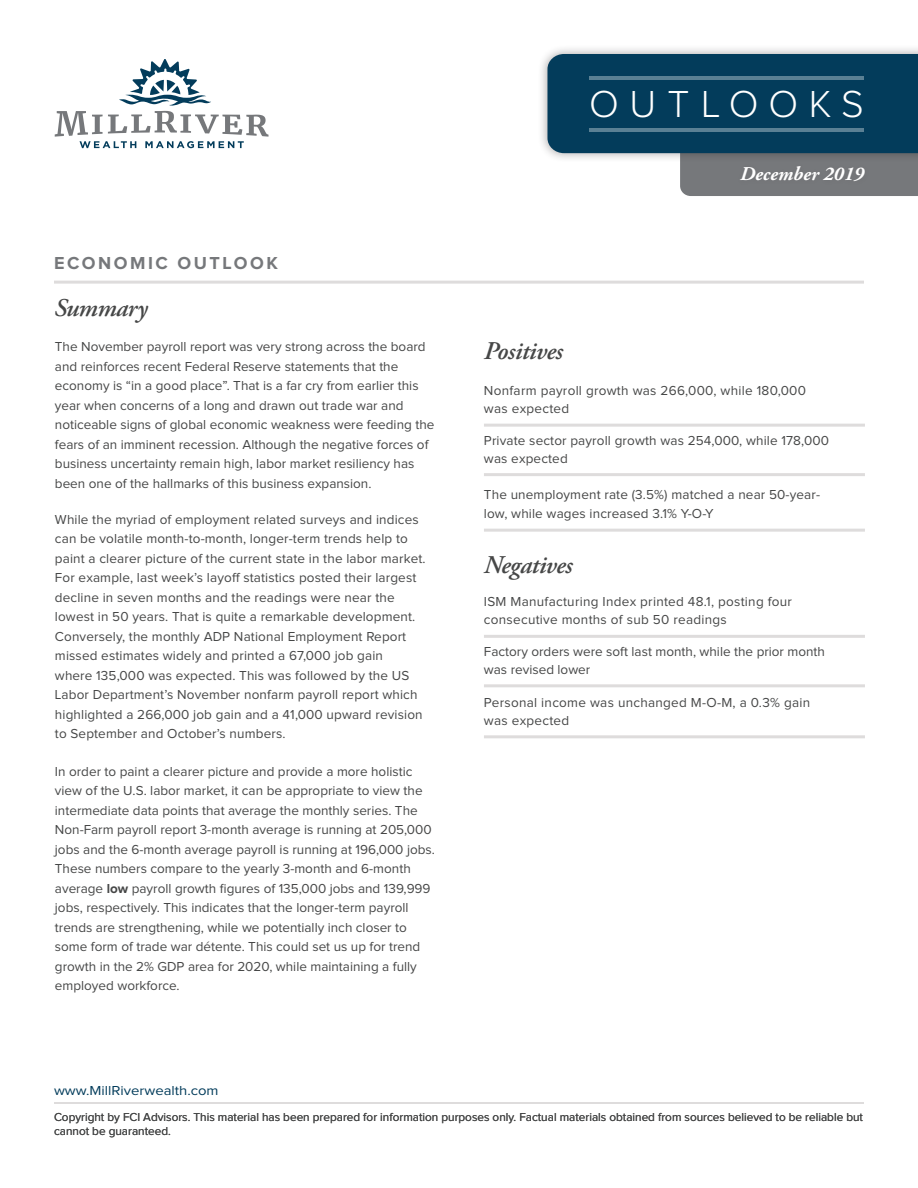
<style>
.page{position:relative;width:918px;height:1188px;background:#fff}
.page>*{position:absolute;margin:0;border:0;box-sizing:border-box;transform-origin:0 0}
.t1{font:300 39px "Proxima Nova";letter-spacing:.27em;color:#fff}
.palatino-main{font:italic 600 25.5px "Adobe Garamond Pro";letter-spacing:-.02em;color:#464747}
.t2{font:italic 700 19.5px "Adobe Garamond Pro";color:#fff}
.t3{font:700 18px "Proxima Nova";letter-spacing:.14em;color:#76787b}
.palatino-main-2{font:13.5px/19.5px "Proxima Nova";color:#464747}
.bullets-square{font:13.5px/18px "Proxima Nova";letter-spacing:.01em;color:#464747}
.t4{font:13.5px "Proxima Nova";color:#033c5b;scale:1.1 1}
.t5{font:12px/14.4px "Proxima Nova";color:#464747}
.s1{font-weight:700}
</style>
<div class="page">
<div style="left:538px;top:44px;width:380px;height:119px;background:#231f20;opacity:.38"></div>
<svg style="left:547px;top:54px;width:371px;height:142px;background:#325c73"></svg>
<hr style="left:590px;top:76px;width:274px;height:4px;background:#5a8094">
<hr style="left:590px;top:128px;width:274px;height:4px;background:#5a8094">
<div style="left:736px;top:162px;width:134px;height:25px;background:#757679"></div>
<hr style="left:484px;top:424px;width:381px;height:3px;background:#dedcdc">
<hr style="left:484px;top:473px;width:381px;height:3px;background:#dedcdc">
<hr style="left:484px;top:529px;width:381px;height:3px;background:#dedcdc">
<hr style="left:484px;top:635px;width:381px;height:3px;background:#dedcdc">
<hr style="left:484px;top:684px;width:381px;height:3px;background:#dedcdc">
<hr style="left:484px;top:735px;width:381px;height:3px;background:#dedcdc">
<hr style="left:54px;top:281px;width:810px;height:3px;background:#dedcdc">
<svg style="left:55px;top:59px;width:214px;height:89px"></svg>
<hr style="left:54px;top:1102px;width:810px;height:2px;background:#dedcdc">
<h1 class="t1" style="left:589px;top:86px;width:276px">OUTLOOKS</h1>
<p class="t3" style="left:54px;top:254px;width:225px">ECONOMIC OUTLOOK</p>
<p class="palatino-main" style="left:54px;top:293px;width:95px">Summary</p>
<p class="palatino-main-2" style="left:55px;top:338px;width:381px">The November payroll report was very strong across the board and reinforces recent Federal Reserve statements that the economy is “in a good place”. That is a far cry from earlier this year when concerns of a long and drawn out trade war and noticeable signs of global economic weakness were feeding the fears of an imminent recession. Although the negative forces of business uncertainty remain high, labor market resiliency has been one of the hallmarks of this business expansion.</p>
<p class="palatino-main-2" style="left:55px;top:510px;width:372px">While the myriad of employment related surveys and indices can be volatile month-to-month, longer-term trends help to paint a clearer picture of the current state in the labor market.<br>For example, last week’s layoff statistics posted their largest decline in seven months and the readings were near the lowest in 50 years. That is quite a remarkable development.<br>Conversely, the monthly ADP National Employment Report missed estimates widely and printed a 67,000 job gain<br>where 135,000 was expected. This was followed by the US Labor Department’s November nonfarm payroll report which highlighted a 266,000 job gain and a 41,000 upward revision to September and October’s numbers.</p>
<p class="palatino-main-2" style="left:55px;top:762px;width:382px">In order to paint a clearer picture and provide a more holistic view of the U.S. labor market, it can be appropriate to view the intermediate data points that average the monthly series. The Non-Farm payroll report 3-month average is running at 205,000 jobs and the 6-month average payroll is running at 196,000 jobs.<br>These numbers compare to the yearly 3-month and 6-month average <span class="s1">low</span> payroll growth figures of 135,000 jobs and 139,999 jobs, respectively. This indicates that the longer-term payroll trends are strengthening, while we potentially inch closer to some form of trade war détente. This could set us up for trend growth in the 2% GDP area for 2020, while maintaining a fully employed workforce.</p>
<p class="t4" style="left:54px;top:1084px;width:151px">www.MillRiverwealth.com</p>
<h3 class="t2" style="left:740px;top:162px;width:125px">December 2019</h3>
<p class="palatino-main" style="left:484px;top:336px;width:80px">Positives</p>
<p class="bullets-square" style="left:484px;top:382px;width:324px">Nonfarm payroll growth was 266,000, while 180,000 was expected</p>
<p class="bullets-square" style="left:484px;top:432px;width:347px">Private sector payroll growth was 254,000, while 178,000 was expected</p>
<p class="bullets-square" style="left:484px;top:485px;width:338px;line-height:19.5px">The unemployment rate (3.5%) matched a near 50-year&shy;low, while wages increased 3.1% Y-O-Y</p>
<p class="palatino-main" style="left:484px;top:551px;width:90px">Negatives</p>
<p class="bullets-square" style="left:484px;top:593px;width:310px">ISM Manufacturing Index printed 48.1, posting four consecutive months of sub 50 readings</p>
<p class="bullets-square" style="left:484px;top:643px;width:343px">Factory orders were soft last month, while the prior month was revised lower</p>
<p class="bullets-square" style="left:484px;top:694px;width:328px">Personal income was unchanged M-O-M, a 0.3% gain was expected</p>
<p class="t5" style="left:54px;top:1110px;width:811px">Copyright by FCI Advisors. This material has been prepared for information purposes only. Factual materials obtained from sources believed to be reliable but cannot be guaranteed.</p>
</div>
